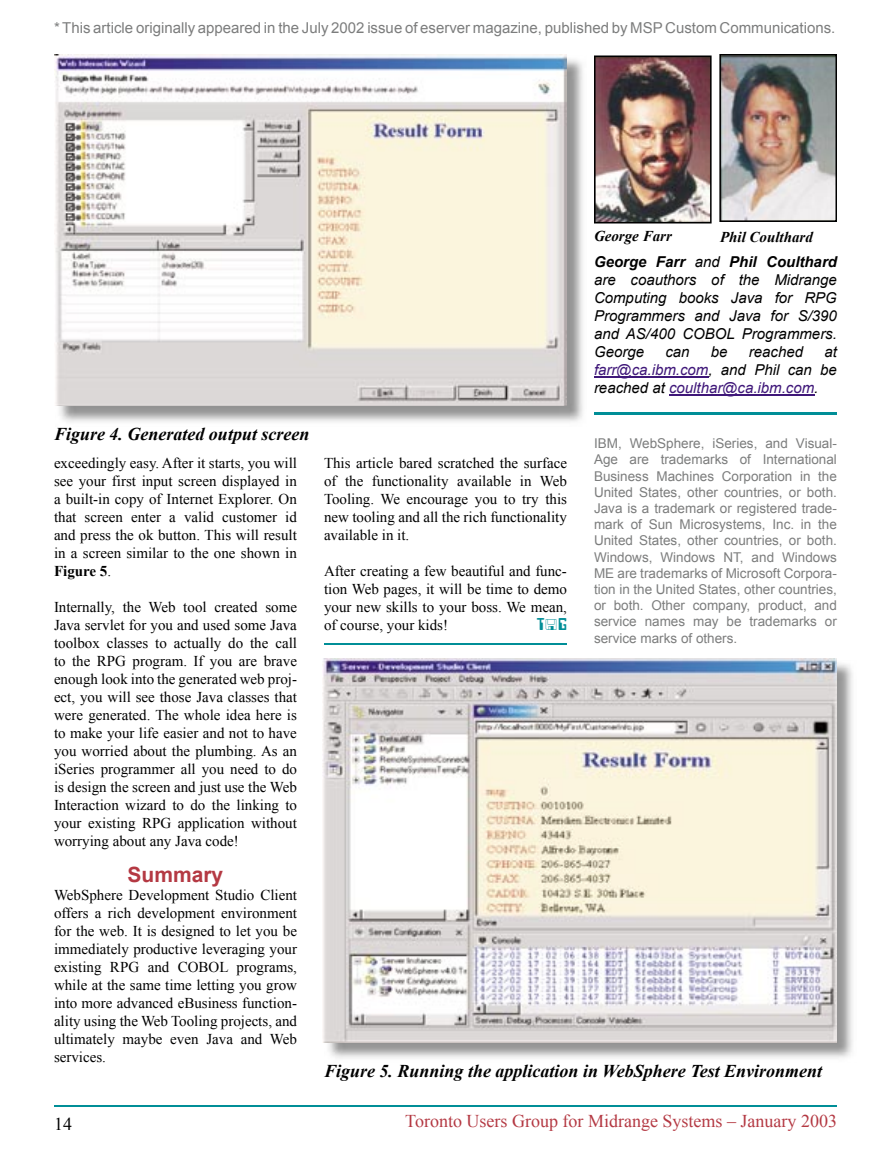
<style>
.page{position:relative;width:891px;height:1161px;background:#fff}
.page>*{position:absolute;margin:0;border:0;box-sizing:border-box;transform-origin:0 0}
.t1{font:700 21px "Arial";color:#b43943}
.t2{font:italic 700 18px "Times New Roman";color:#000}
.t3{font:18px "Times New Roman";color:#b43943}
.t4{font:18px "Times New Roman";color:#000}
.t5{font:15px/18px "Times New Roman";color:#000;text-align:justify}
.t6{font:italic 15px/18px "Arial";color:#000;text-align:justify}
.t7{font:15px "Arial";color:#7c7d7d}
.t8{font:italic 15px/18px "Arial";color:#3f1779;text-align:justify}
.t9{font:italic 700 15px "Times New Roman";color:#000}
.t10{font:15px "Keypunch Plain";color:#008e97}
.t11{font:13.5px/16.2px "Arial";color:#7c7d7d;text-align:justify}
.s1{font-weight:700}
.s2{color:#000}
</style>
<div class="page">
<hr style="left:54px;top:1106px;width:783px;height:1px;background:#008e97">
<svg style="left:594px;top:412px;width:243px;height:3px"></svg>
<hr style="left:594px;top:376px;width:114px;height:2px;background:#3f1779">
<hr style="left:669px;top:394px;width:145px;height:2px;background:#3f1779">
<img style="left:596px;top:57px;width:114px;height:165px">
<hr style="left:594px;top:56px;width:2px;height:167px;background:#000">
<hr style="left:595px;top:222px;width:116px;height:2px;background:#000">
<hr style="left:710px;top:56px;width:2px;height:167px;background:#000">
<hr style="left:595px;top:56px;width:116px;height:1px;background:#000">
<img style="left:721px;top:56px;width:115px;height:164px">
<hr style="left:719px;top:55px;width:2px;height:166px;background:#000">
<hr style="left:720px;top:220px;width:116px;height:2px;background:#000">
<hr style="left:836px;top:55px;width:1px;height:166px;background:#000">
<hr style="left:720px;top:54px;width:116px;height:2px;background:#000">
<img style="left:324px;top:663px;width:529px;height:396px">
<img style="left:323px;top:659px;width:514px;height:383px">
<img style="left:59px;top:59px;width:524px;height:363px">
<img style="left:54px;top:54px;width:513px;height:352px">
<hr style="left:324px;top:644px;width:243px;height:1px;background:#008e97">
<p class="t7" style="left:54px;top:18px;width:783px">* This article originally appeared in the July 2002 issue of eserver magazine, published by MSP Custom Communications.</p>
<p class="t9" style="left:594px;top:226px;width:79px">George Farr</p>
<p class="t9" style="left:720px;top:226px;width:94px">Phil Coulthard</p>
<p class="t2" style="left:54px;top:421px;width:257px">Figure 4. Generated output screen</p>
<p class="t5" style="left:54px;top:454px;width:245px">exceedingly easy. After it starts, you will see your first input screen displayed in a built-in copy of Internet Explorer. On that screen enter a valid customer id and press the ok button. This will result in a screen similar to the one shown in <span class="s1">Figure 5</span>.</p>
<p class="t5" style="left:54px;top:598px;width:245px">Internally, the Web tool created some Java servlet for you and used some Java toolbox classes to actually do the call to the RPG program. If you are brave enough look into the generated web proj&shy;ect, you will see those Java classes that were generated. The whole idea here is to make your life easier and not to have you worried about the plumbing. As an iSeries programmer all you need to do is design the screen and just use the Web Interaction wizard to do the linking to your existing RPG application without worrying about any Java code!</p>
<h1 class="t1" style="left:128px;top:861px;width:97px">Summary</h1>
<p class="t5" style="left:54px;top:886px;width:245px">WebSphere Development Studio Client offers a rich development environment for the web. It is designed to let you be immediately productive leveraging your existing RPG and COBOL programs, while at the same time letting you grow into more advanced eBusiness function&shy;ality using the Web Tooling projects, and ultimately maybe even Java and Web services.</p>
<p class="t5" style="left:324px;top:454px;width:245px">This article bared scratched the surface of the functionality available in Web Tooling. We encourage you to try this new tooling and all the rich functionality available in it.</p>
<p class="t5" style="left:324px;top:562px;width:245px">After creating a few beautiful and func&shy;tion Web pages, it will be time to demo your new skills to your boss. We mean, of course, your kids!</p>
<p class="t10" style="left:537px;top:615px;width:32px">T G</p>
<p class="t6" style="left:594px;top:253px;width:245px"><span class="s1">George Farr</span> and <span class="s1">Phil Coulthard </span>are coauthors of the Midrange Computing books Java for RPG Programmers and Java for S/390 and AS/400 COBOL Programmers.<br>George</p>
<p class="t6" style="left:665px;top:343px;width:26px">can</p>
<p class="t6" style="left:711px;top:343px;width:18px">be</p>
<p class="t6" style="left:749px;top:343px;width:56px">reached</p>
<p class="t8" style="left:594px;top:343px;width:244px;text-indent:230px"><span class="s2">at </span>farr@ca.ibm.com<span class="s2">, and Phil can be reached at</span> coulthar@ca.ibm.com<span class="s2">.</span></p>
<p class="t11" style="left:594px;top:436px;width:244px">IBM, WebSphere, iSeries, and Visual-Age are trademarks of International Business Machines Corporation in the United States, other countries, or both.<br>Java is a trademark or registered trade&shy;mark of Sun Microsystems, Inc. in the United States, other countries, or both.<br>Windows, Windows NT, and Windows ME are trademarks of Microsoft Corpora&shy;tion in the United States, other countries, or both. Other company, product, and service names may be trademarks or service marks of others.</p>
<p class="t2" style="left:324px;top:1058px;width:500px">Figure 5. Running the application in WebSphere Test Environment</p>
<p class="t4" style="left:54px;top:1112px;width:19px">14</p>
<p class="t3" style="left:405px;top:1109px;width:433px">Toronto Users Group for Midrange Systems – January 2003</p>
</div>
